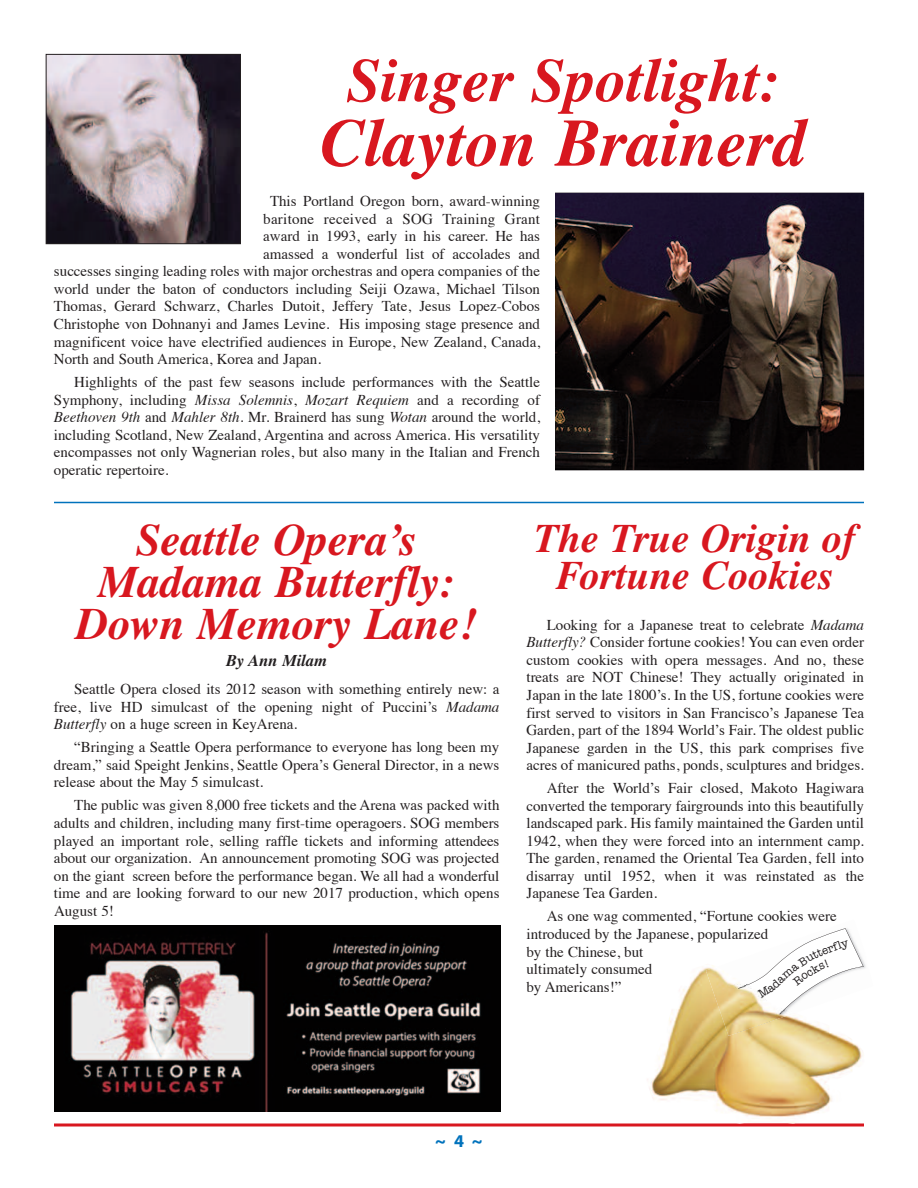
<style>
.page{position:relative;width:918px;height:1188px;background:#fff}
.page>*{position:absolute;margin:0;border:0;box-sizing:border-box;transform-origin:0 0}
.t1{font:italic 700 67.5px "Times";color:#d8171f}
.t2{font:italic 700 61.5px "Times";color:#d8171f}
.t3{font:italic 700 45px/42px "Times";color:#d8171f;text-align:center}
.t4{font:italic 700 40.5px/37.5px "Times";color:#d8171f;text-align:center}
.t5{font:700 18px "Myriad";color:#0072bc}
.t6{font:italic 700 16.5px "Times";color:#231f20}
.t7{font:15px/17.5px "Times";color:#231f20;text-align:justify}
.s1{font-style:italic}
</style>
<div class="page">
<hr style="left:54px;top:1124px;width:810px;height:2px;background:#d8171f">
<img style="left:556px;top:193px;width:307px;height:277px">
<img style="left:48px;top:56px;width:191px;height:186px">
<div style="left:46px;top:54px;width:195px;height:190px;border:1px solid #231f20"></div>
<hr style="left:54px;top:502px;width:810px;height:1px;background:#0072bc">
<img style="left:645px;top:964px;width:221px;height:160px">
<img style="left:706px;top:1034px;width:89px;height:2px">
<img style="left:54px;top:925px;width:446px;height:187px">
<svg style="left:706px;top:928px;width:158px;height:106px"></svg>
<h2 class="t2" style="left:347px;top:58px;width:435px">Singer Spotlight:</h2>
<h1 class="t1" style="left:320px;top:118px;width:489px">Clayton Brainerd</h1>
<p class="t7" style="left:270px;top:194px;width:272px">This Portland Oregon born, award-winning</p>
<p class="t7" style="left:263px;top:211px;width:278px">baritone received a SOG Training Grant</p>
<p class="t7" style="left:263px;top:229px;width:278px">award in 1993, early in his career. He has</p>
<p class="t7" style="left:263px;top:246px;width:278px">amassed a wonderful list of accolades and</p>
<p class="t7" style="left:54px;top:264px;width:488px">successes singing leading roles with major orchestras and opera companies of the</p>
<p class="t7" style="left:54px;top:281px;width:488px">world under the baton of conductors including Seiji Ozawa, Michael Tilson</p>
<p class="t7" style="left:54px;top:299px;width:488px">Thomas, Gerard Schwarz, Charles Dutoit, Jeffery Tate, Jesus Lopez-Cobos</p>
<p class="t7" style="left:54px;top:317px;width:488px">Christophe von Dohnanyi and James Levine. His imposing stage presence and</p>
<p class="t7" style="left:54px;top:334px;width:488px">magnificent voice have electrified audiences in Europe, New Zealand, Canada,</p>
<p class="t7" style="left:54px;top:352px;width:269px">North and South America, Korea and Japan.</p>
<p class="t7" style="left:54px;top:375px;width:488px;text-indent:20px">Highlights of the past few seasons include performances with the Seattle Symphony, including <span class="s1">Missa Solemnis</span>, <span class="s1">Mozart Requiem</span> and a recording of <span class="s1">Beethoven 9th</span> and <span class="s1">Mahler 8th.</span> Mr. Brainerd has sung <span class="s1">Wotan</span> around the world, including Scotland, New Zealand, Argentina and across America. His versatility encompasses not only Wagnerian roles, but also many in the Italian and French operatic repertoire.</p>
<h3 class="t3" style="left:76px;top:523px;width:403px">Seattle Opera’s<br>Madama Butterfly:<br>Down Memory Lane!</h3>
<p class="t6" style="left:226px;top:654px;width:103px">By Ann Milam</p>
<p class="t7" style="left:54px;top:682px;width:447px;text-indent:20px">Seattle Opera closed its 2012 season with something entirely new: a free, live HD simulcast of the opening night of Puccini’s <span class="s1">Madama Butterfly</span> on a huge screen in KeyArena.</p>
<p class="t7" style="left:54px;top:740px;width:447px;text-indent:20px">“Bringing a Seattle Opera performance to everyone has long been my dream,” said Speight Jenkins, Seattle Opera’s General Director, in a news release about the May 5 simulcast.</p>
<p class="t7" style="left:54px;top:798px;width:447px;text-indent:20px">The public was given 8,000 free tickets and the Arena was packed with adults and children, including many first-time operagoers. SOG members played an important role, selling raffle tickets and informing attendees about our organization. An announcement promoting SOG was projected on the giant screen before the performance began. We all had a wonderful time and are looking forward to our new 2017 production, which opens August 5!</p>
<h3 class="t4" style="left:534px;top:523px;width:324px">The True Origin of<br>Fortune Cookies</h3>
<p class="t7" style="left:526px;top:617px;width:339px;text-indent:20px">Looking for a Japanese treat to celebrate <span class="s1">Madama Butterfly?</span> Consider fortune cookies! You can even order custom cookies with opera messages. And no, these treats are NOT Chinese! They actually originated in Japan in the late 1800’s. In the US, fortune cookies were first served to visitors in San Francisco’s Japanese Tea Garden, part of the 1894 World’s Fair. The oldest public Japanese garden in the US, this park comprises five acres of manicured paths, ponds, sculptures and bridges.</p>
<p class="t7" style="left:526px;top:781px;width:339px;text-indent:20px">After the World’s Fair closed, Makoto Hagiwara converted the temporary fairgrounds into this beautifully landscaped park. His family maintained the Garden until 1942, when they were forced into an internment camp.<br>The garden, renamed the Oriental Tea Garden, fell into disarray until 1952, when it was reinstated as the Japanese Tea Garden.</p>
<p class="t7" style="left:526px;top:909px;width:312px;text-align:left;text-indent:20px">As one wag commented, “Fortune cookies were introduced by the Japanese, popularized<br>by the Chinese, but<br>ultimately consumed<br>by Americans!”</p>
<p class="t5" style="left:435px;top:1134px;width:49px">~4~</p>
</div>
